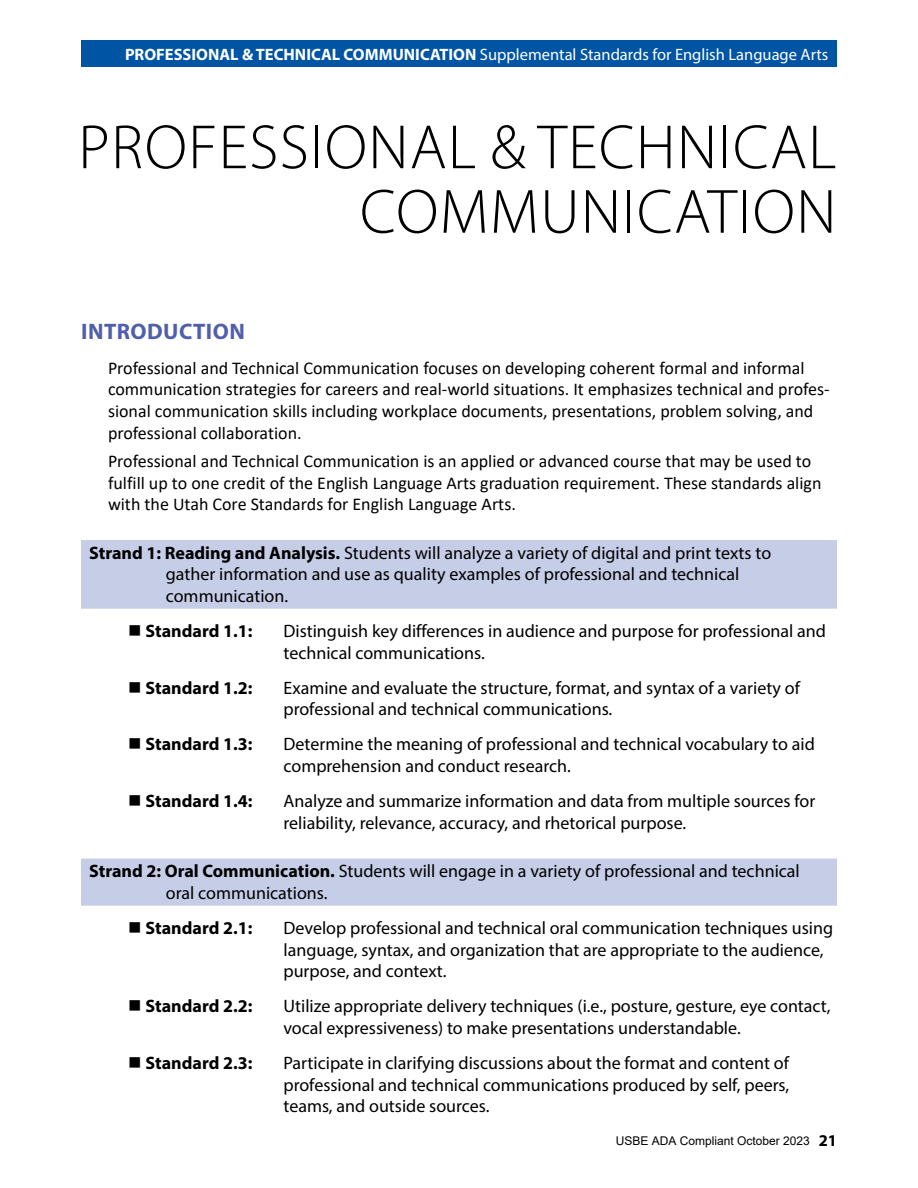
<style>
.page{position:relative;width:918px;height:1188px;background:#fff}
.page>*{position:absolute;margin:0;border:0;box-sizing:border-box;transform-origin:0 0}
.lite_42PT{font:300 63px/64.5px "Myriad Pro";letter-spacing:.02em;color:#000;text-align:right}
._15capsBold_Subhd_Blue{font:700 22.5px "Myriad Pro";letter-spacing:.02em;color:#505fab}
._1of2{font:18px/21.6px "Myriad Pro";color:#000}
.BT_ind_25{font:18px/21.6px "Calibri";color:#000}
.t1{font:700 18px "Myriad Pro";color:#000}
.middle{font:18px "Myriad Pro";color:#000}
._2_of_2{font:18px "Myriad Pro";color:#000}
.t2{font:16.5px "Myriad Pro";color:#fff}
.t3{font:700 16.5px "Myriad Pro";color:#000}
.t4{font:12px "Arial";color:#000}
.s1{font-weight:700}
</style>
<div class="page">
<div style="left:81px;top:40px;width:756px;height:28px;background:#0054a4"></div>
<div style="left:81px;top:540px;width:756px;height:26px;background:#c6cde7"></div>
<div style="left:81px;top:562px;width:756px;height:25px;background:#c6cde7"></div>
<div style="left:81px;top:583px;width:756px;height:26px;background:#c6cde7"></div>
<div style="left:81px;top:859px;width:756px;height:25px;background:#c6cde7"></div>
<div style="left:81px;top:880px;width:756px;height:26px;background:#c6cde7"></div>
<p class="t2" style="left:125px;top:44px;width:705px"><span class="s1">PROFESSIONAL &amp; TECHNICAL COMMUNICATION</span> Supplemental Standards for English Language Arts</p>
<p class="lite_42PT" style="left:78px;top:114px;width:760px">PROFESSIONAL &amp; TECHNICAL<br>COMMUNICATION</p>
<p class="_15capsBold_Subhd_Blue" style="left:81px;top:316px;width:165px">INTRODUCTION</p>
<p class="BT_ind_25" style="left:108px;top:357px;width:723px">Professional and Technical Communication focuses on developing coherent formal and informal communication strategies for careers and real-world situations. It emphasizes technical and profes&shy;sional communication skills including workplace documents, presentations, problem solving, and professional collaboration.</p>
<p class="BT_ind_25" style="left:108px;top:450px;width:715px">Professional and Technical Communication is an applied or advanced course that may be used to fulfill up to one credit of the English Language Arts graduation requirement. These standards align with the Utah Core Standards for English Language Arts.</p>
<p class="_1of2" style="left:89px;top:542px;width:683px"><span class="s1">Strand 1: Reading and Analysis.</span> Students will analyze a variety of digital and print texts to</p>
<p class="middle" style="left:166px;top:563px;width:575px">gather information and use as quality examples of professional and technical</p>
<p class="_2_of_2" style="left:166px;top:585px;width:124px">communication.</p>
<p class="t1" style="left:146px;top:619px;width:108px">Standard 1.1:</p>
<p class="_1of2" style="left:284px;top:620px;width:544px">Distinguish key differences in audience and purpose for professional and technical communications.</p>
<p class="t1" style="left:146px;top:676px;width:108px">Standard 1.2:</p>
<p class="_1of2" style="left:284px;top:677px;width:518px">Examine and evaluate the structure, format, and syntax of a variety of professional and technical communications.</p>
<p class="t1" style="left:146px;top:733px;width:108px">Standard 1.3:</p>
<p class="_1of2" style="left:284px;top:733px;width:533px">Determine the meaning of professional and technical vocabulary to aid comprehension and conduct research.</p>
<p class="t1" style="left:146px;top:789px;width:108px">Standard 1.4:</p>
<p class="_1of2" style="left:284px;top:790px;width:533px">Analyze and summarize information and data from multiple sources for reliability, relevance, accuracy, and rhetorical purpose.</p>
<p class="_1of2" style="left:89px;top:860px;width:712px"><span class="s1">Strand 2: Oral Communication.</span> Students will engage in a variety of professional and technical</p>
<p class="_2_of_2" style="left:166px;top:882px;width:163px">oral communications.</p>
<p class="t1" style="left:146px;top:916px;width:108px">Standard 2.1:</p>
<p class="_1of2" style="left:284px;top:917px;width:551px">Develop professional and technical oral communication techniques using language, syntax, and organization that are appropriate to the audience, purpose, and context.</p>
<p class="t1" style="left:146px;top:995px;width:108px">Standard 2.2:</p>
<p class="_1of2" style="left:284px;top:995px;width:548px">Utilize appropriate delivery techniques (i.e., posture, gesture, eye contact, vocal expressiveness) to make presentations understandable.</p>
<p class="t1" style="left:146px;top:1051px;width:108px">Standard 2.3:</p>
<p class="_1of2" style="left:284px;top:1052px;width:507px;text-align:justify">Participate in clarifying discussions about the format and content of professional and technical communications produced by self, peers, teams, and outside sources.</p>
<p class="t4" style="left:616px;top:1132px;width:196px">USBE ADA Compliant October 2023</p>
<p class="t3" style="left:819px;top:1130px;width:20px">21</p>
</div>
